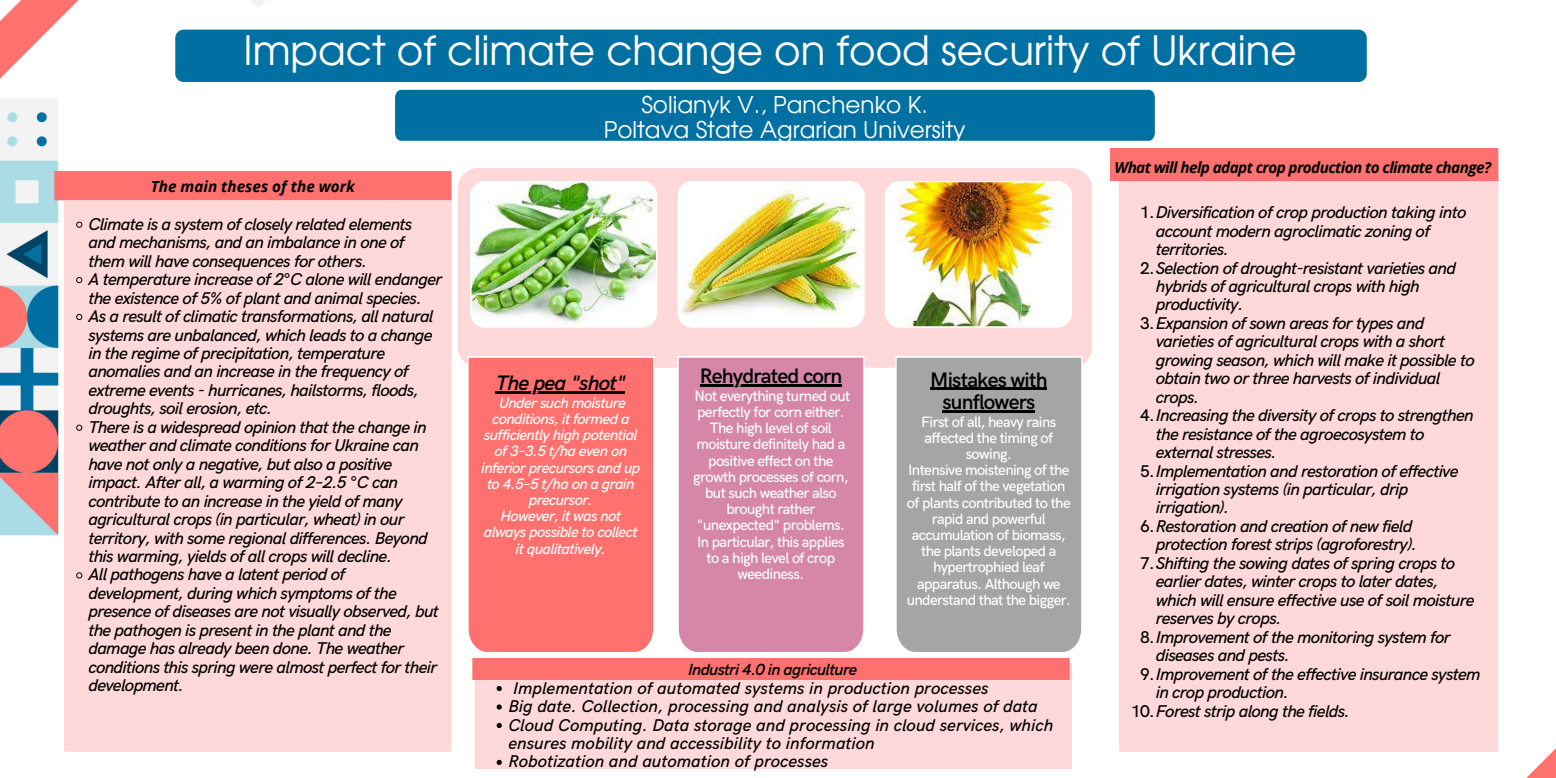
<style>
.page{position:relative;width:1556px;height:778px;background:#fff}
.page>*{position:absolute;margin:0;border:0;box-sizing:border-box;transform-origin:0 0}
.t1{font:40.5px "Evolventa";color:#fff}
.t2{font:23.1px "Evolventa";color:#fff}
.t3{font:600 21px/22.5px "HK Grotesk";letter-spacing:-.04em;color:#000;text-align:center}
.t4{font:italic 600 21px "HK Grotesk";letter-spacing:-.04em;color:#000}
.t5{font:italic 500 17.1px/18.4px "HK Grotesk";letter-spacing:-.04em;color:#000}
.t6{font:italic 500 17.1px/18.4px "HK Grotesk";color:#000}
.t7{font:italic 600 16.2px "HK Grotesk";letter-spacing:-.04em;color:#000}
.t8{font:italic 700 15.3px "Open Sans";letter-spacing:-.04em;color:#000}
.t9{font:italic 700 15.3px "Open Sans";color:#000}
.t10{font:500 15px/16.2px "HK Grotesk";letter-spacing:-.04em;color:#fff;text-align:center}
.t11{font:italic 500 15px/16.2px "HK Grotesk";letter-spacing:-.04em;color:#fff;text-align:center}
.s1{font-style:normal}
</style>
<div class="page">
<img style="left:0;top:0;width:1555px;height:778px">
<div style="left:174px;top:28px;width:1194px;height:55px;background:#006fa1"></div>
<div style="left:64px;top:200px;width:387px;height:551px;background:#ffd5d5"></div>
<svg style="left:76px;top:425px;width:6px;height:5px"></svg>
<svg style="left:76px;top:572px;width:6px;height:6px"></svg>
<div style="left:458px;top:168px;width:634px;height:200px;background:#ffd5d5"></div>
<div style="left:467px;top:356px;width:187px;height:297px;background:#fe716f"></div>
<hr style="left:496px;top:391px;width:129px;height:2px;background:#000">
<div style="left:677px;top:356px;width:187px;height:297px;background:#d686a6"></div>
<hr style="left:699px;top:384px;width:142px;height:2px;background:#000">
<div style="left:895px;top:356px;width:187px;height:297px;background:#a5a5a5"></div>
<hr style="left:930px;top:387px;width:116px;height:2px;background:#000">
<hr style="left:942px;top:410px;width:92px;height:2px;background:#000">
<img style="left:54px;top:88px;width:1444px;height:239px">
<div style="left:1119px;top:181px;width:379px;height:570px;background:#ffd5d5"></div>
<div style="left:474px;top:663px;width:598px;height:106px;background:#ffd5d5"></div>
<svg style="left:496px;top:686px;width:6px;height:5px"></svg>
<svg style="left:496px;top:704px;width:6px;height:5px"></svg>
<svg style="left:496px;top:723px;width:6px;height:5px"></svg>
<svg style="left:496px;top:759px;width:6px;height:6px"></svg>
<div style="left:472px;top:658px;width:597px;height:21px;background:#fe716f"></div>
<p class="t1" style="left:243px;top:32px;width:1054px">Impact of climate change on food security of Ukraine</p>
<p class="t2" style="left:641px;top:95px;width:288px">Solianyk V., Panchenko K.</p>
<p class="t2" style="left:603px;top:120px;width:363px">Poltava State Agrarian University</p>
<p class="t9" style="left:151px;top:175px;width:206px">The main theses of the work</p>
<p class="t5" style="left:88px;top:215px;width:325px">Climate is a system of closely related elements and mechanisms, and an imbalance in one of them will have consequences for others.</p>
<p class="t5" style="left:88px;top:271px;width:355px">A temperature increase of 2°C alone will endanger the existence of 5% of plant and animal species.</p>
<p class="t5" style="left:88px;top:308px;width:346px">As a result of climatic transformations, all natural systems are unbalanced, which leads to a change in the regime of precipitation, temperature anomalies and an increase in the frequency of extreme events - hurricanes, hailstorms, floods, droughts, soil erosion, etc.</p>
<p class="t5" style="left:88px;top:418px;width:341px">There is a widespread opinion that the change in weather and climate conditions for Ukraine can have not only a negative, but also a positive impact. After all, a warming of 2–2.5 °С can contribute to an increase in the yield of many agricultural crops (in particular, wheat) in our territory, with some regional differences. Beyond this warming, yields of all crops will decline.</p>
<p class="t5" style="left:88px;top:566px;width:352px">All pathogens have a latent period of development, during which symptoms of the presence of diseases are not visually observed, but the pathogen is present in the plant and the damage has already been done. The weather conditions this spring were almost perfect for their development.</p>
<p class="t4" style="left:496px;top:371px;width:131px">The pea "shot"</p>
<p class="t11" style="left:481px;top:395px;width:161px">Under such moisture conditions, it formed a sufficiently high potential of 3–3.5 t/ha even on inferior precursors and up to 4.5–5 t/ha on a grain precursor.</p>
<p class="t11" style="left:484px;top:508px;width:155px">However, it was not always possible to collect it qualitatively.</p>
<p class="t3" style="left:699px;top:365px;width:144px">Rehydrated corn</p>
<p class="t10" style="left:694px;top:388px;width:157px;text-align:left">Not everything turned out perfectly for corn either.</p>
<p class="t10" style="left:693px;top:420px;width:157px">The high level of soil moisture definitely had a positive effect on the growth processes of corn, but such weather also brought rather "unexpected" problems.<br>In particular, this applies to a high level of crop weediness.</p>
<p class="t7" style="left:688px;top:660px;width:171px">Industri 4.0 in agriculture</p>
<p class="t3" style="left:930px;top:369px;width:119px">Mistakes with sunflowers</p>
<p class="t10" style="left:921px;top:414px;width:137px">First of all, heavy rains affected the timing of sowing.</p>
<p class="t10" style="left:906px;top:462px;width:166px">Intensive moistening of the first half of the vegetation of plants contributed to the rapid and powerful accumulation of biomass, the plants developed a hypertrophied leaf apparatus. Although we understand that the bigger.</p>
<p class="t6" style="left:513px;top:679px;width:477px">Implementation of automated systems in production processes</p>
<p class="t6" style="left:508px;top:697px;width:531px">Big date. Collection, processing and analysis of large volumes of data</p>
<p class="t6" style="left:508px;top:716px;width:546px">Cloud Computing. Data storage and processing in cloud services, which ensures mobility and accessibility to information</p>
<p class="t6" style="left:508px;top:753px;width:321px">Robotization and automation of processes</p>
<p class="t8" style="left:1114px;top:157px;width:378px">What will help adapt crop production to climate change?</p>
<p class="t5" style="left:1155px;top:204px;width:312px;text-indent:-16px"><span class="s1">1.</span>Diversification of crop production taking into account modern agroclimatic zoning of territories.</p>
<p class="t5" style="left:1155px;top:259px;width:302px;text-indent:-16px"><span class="s1">2.</span>Selection of drought-resistant varieties and hybrids of agricultural crops with high productivity.</p>
<p class="t5" style="left:1155px;top:314px;width:320px;text-indent:-16px"><span class="s1">3.</span>Expansion of sown areas for types and varieties of agricultural crops with a short growing season, which will make it possible to obtain two or three harvests of individual crops.</p>
<p class="t5" style="left:1155px;top:407px;width:319px;text-indent:-16px"><span class="s1">4.</span>Increasing the diversity of crops to strengthen the resistance of the agroecosystem to external stresses.</p>
<p class="t5" style="left:1155px;top:462px;width:304px;text-indent:-16px"><span class="s1">5.</span>Implementation and restoration of effective irrigation systems (in particular, drip irrigation).</p>
<p class="t5" style="left:1140px;top:517px;width:278px;text-align:right"><span class="s1">6.</span>Restoration and creation of new field protection forest strips (agroforestry).</p>
<p class="t5" style="left:1155px;top:554px;width:320px;text-indent:-16px"><span class="s1">7.</span>Shifting the sowing dates of spring crops to earlier dates, winter crops to later dates, which will ensure effective use of soil moisture reserves by crops.</p>
<p class="t5" style="left:1155px;top:628px;width:296px;text-indent:-16px"><span class="s1">8.</span>Improvement of the monitoring system for diseases and pests.</p>
<p class="t5" style="left:1155px;top:665px;width:326px;text-indent:-16px"><span class="s1">9.</span>Improvement of the effective insurance system in crop production.</p>
<p class="t5" style="left:1131px;top:702px;width:220px"><span class="s1">10.</span>Forest strip along the fields.</p>
</div>
